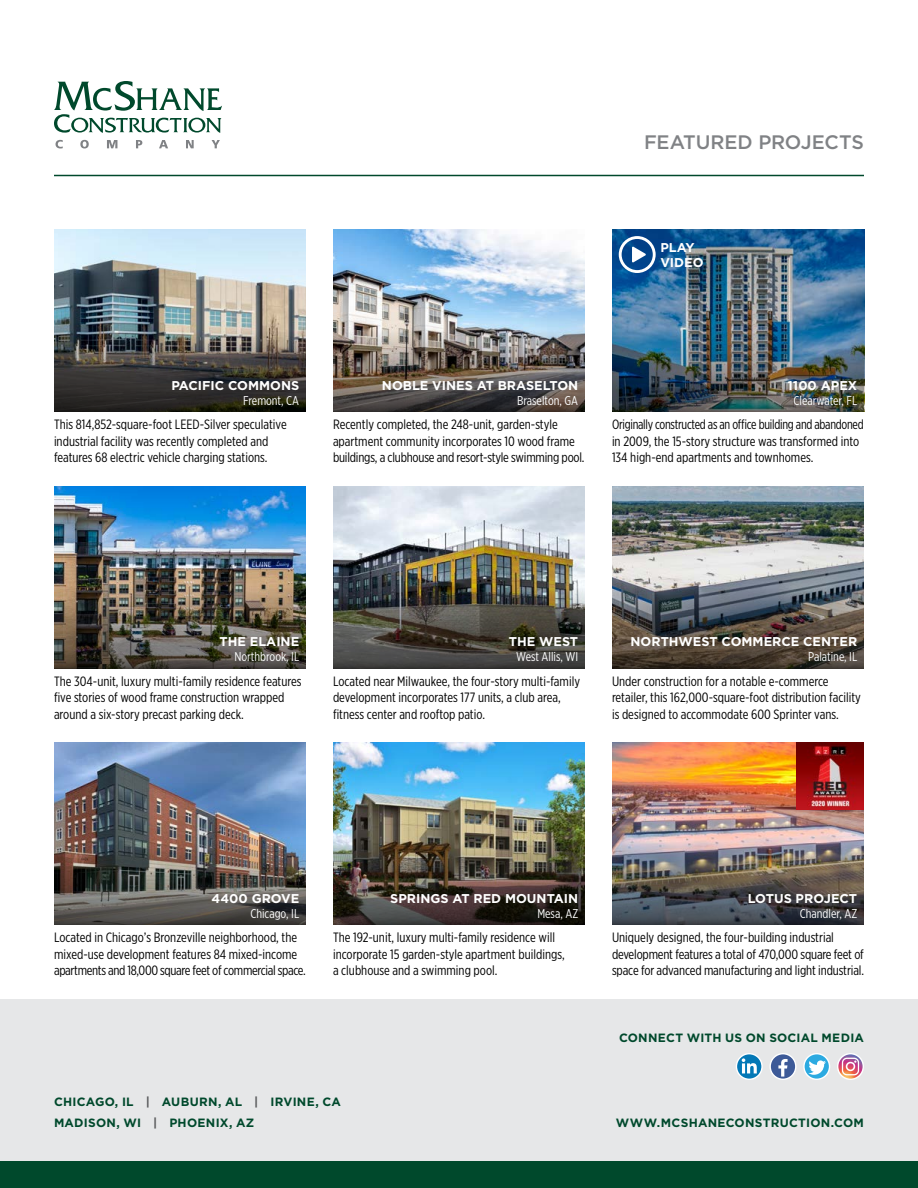
<style>
.page{position:relative;width:918px;height:1188px;background:#fff}
.page>*{position:absolute;margin:0;border:0;box-sizing:border-box;transform-origin:0 0}
.t1{font:500 19.5px "Gotham";letter-spacing:-.01em;color:#808285}
.t2{font:13.5px/16.5px "Gotham X Narrow";color:#000}
.t3{font:13.5px/16.5px "Gotham X Narrow";color:#000;scale:.95 1}
.t4{font:700 12.75px/15px "Gotham";color:#fff}
.t5{font:12.75px "Gotham X Narrow";color:#fff}
.t6{font:700 12px/21.1px "Gotham";letter-spacing:.02em;color:#00492c}
.s1{color:#58595b}
</style>
<div class="page">
<div style="left:0;top:999px;width:918px;height:162px;background:#e6e7e8"></div>
<img style="left:54px;top:742px;width:252px;height:102px">
<img style="left:333px;top:230px;width:252px;height:101px">
<img style="left:333px;top:486px;width:252px;height:101px">
<img style="left:333px;top:742px;width:252px;height:102px">
<img style="left:612px;top:486px;width:252px;height:101px">
<img style="left:54px;top:486px;width:252px;height:101px">
<img style="left:612px;top:742px;width:252px;height:102px">
<img style="left:54px;top:230px;width:252px;height:101px">
<img style="left:333px;top:331px;width:252px;height:81px">
<img style="left:54px;top:331px;width:252px;height:81px">
<img style="left:612px;top:587px;width:252px;height:81px">
<img style="left:333px;top:587px;width:252px;height:81px">
<img style="left:54px;top:587px;width:252px;height:81px">
<img style="left:612px;top:844px;width:252px;height:81px">
<img style="left:333px;top:844px;width:252px;height:81px">
<img style="left:54px;top:844px;width:252px;height:81px">
<div style="left:0;top:1161px;width:918px;height:27px;background:#00492c"></div>
<svg style="left:54px;top:81px;width:168px;height:52px"></svg>
<svg style="left:56px;top:140px;width:7px;height:8px"></svg>
<svg style="left:80px;top:140px;width:9px;height:8px"></svg>
<svg style="left:107px;top:140px;width:10px;height:8px"></svg>
<svg style="left:136px;top:140px;width:6px;height:8px"></svg>
<svg style="left:159px;top:140px;width:9px;height:8px"></svg>
<svg style="left:186px;top:140px;width:8px;height:8px"></svg>
<svg style="left:212px;top:140px;width:8px;height:8px"></svg>
<hr style="left:54px;top:175px;width:810px;height:1px;background:#00492c">
<svg style="left:838px;top:1054px;width:25px;height:25px"></svg>
<div style="left:842px;top:1058px;width:17px;height:17px;border:1px solid #fff;border-radius:4px"></div>
<div style="left:846px;top:1062px;width:9px;height:9px;border:2px solid #fff;border-radius:50%"></div>
<div style="left:837px;top:1053px;width:27px;height:27px;border:1px solid #fff;border-radius:50%"></div>
<svg style="left:770px;top:1054px;width:26px;height:25px"></svg>
<div style="left:770px;top:1053px;width:26px;height:27px;border:1px solid #fff;border-radius:50%"></div>
<svg style="left:778px;top:1059px;width:10px;height:18px"></svg>
<svg style="left:736px;top:1054px;width:26px;height:25px"></svg>
<div style="left:736px;top:1053px;width:27px;height:27px;border:1px solid #fff;border-radius:50%"></div>
<svg style="left:742px;top:1058px;width:15px;height:15px"></svg>
<svg style="left:804px;top:1054px;width:26px;height:25px"></svg>
<div style="left:803px;top:1053px;width:27px;height:27px;border:1px solid #fff;border-radius:50%"></div>
<svg style="left:808px;top:1060px;width:18px;height:15px"></svg>
<img style="left:796px;top:742px;width:68px;height:68px">
<img style="left:612px;top:230px;width:252px;height:101px">
<img style="left:612px;top:331px;width:252px;height:81px">
<svg style="left:619px;top:236px;width:37px;height:37px"></svg>
<h1 class="t1" style="left:644px;top:129px;width:221px">FEATURED PROJECTS</h1>
<p class="t4" style="left:660px;top:240px;width:45px">PLAY<br>VIDEO</p>
<p class="t4" style="left:171px;top:378px;width:129px">PACIFIC COMMONS</p>
<p class="t5" style="left:243px;top:393px;width:58px">Fremont, CA</p>
<p class="t4" style="left:382px;top:378px;width:198px">NOBLE VINES AT BRASELTON</p>
<p class="t5" style="left:517px;top:393px;width:63px">Braselton, GA</p>
<p class="t4" style="left:788px;top:378px;width:71px">1100 APEX</p>
<p class="t5" style="left:794px;top:393px;width:65px">Clearwater, FL</p>
<p class="t2" style="left:54px;top:416px;width:234px">This 814,852-square-foot LEED-Silver speculative industrial facility was recently completed and features 68 electric vehicle charging stations.</p>
<p class="t2" style="left:333px;top:416px;width:253px">Recently completed, the 248-unit, garden-style apartment community incorporates 10 wood frame buildings, a clubhouse and resort-style swimming pool.</p>
<p class="t3" style="left:612px;top:416px;width:267px">Originally constructed as an office building and abandoned in 2009, the 15-story structure was transformed into<br>134 high-end apartments and townhomes.</p>
<p class="t4" style="left:220px;top:634px;width:81px">THE ELAINE</p>
<p class="t5" style="left:234px;top:649px;width:66px">Northbrook, IL</p>
<p class="t4" style="left:509px;top:634px;width:71px">THE WEST</p>
<p class="t5" style="left:516px;top:649px;width:64px">West Allis, WI</p>
<p class="t4" style="left:631px;top:634px;width:228px">NORTHWEST COMMERCE CENTER</p>
<p class="t5" style="left:808px;top:649px;width:51px">Palatine, IL</p>
<p class="t2" style="left:54px;top:673px;width:249px">The 304-unit, luxury multi-family residence features five stories of wood frame construction wrapped around a six-story precast parking deck.</p>
<p class="t2" style="left:333px;top:673px;width:249px">Located near Milwaukee, the four-story multi-family development incorporates 177 units, a club area, fitness center and rooftop patio.</p>
<p class="t2" style="left:612px;top:673px;width:250px">Under construction for a notable e-commerce retailer, this 162,000-square-foot distribution facility is designed to accommodate 600 Sprinter vans.</p>
<p class="t4" style="left:212px;top:891px;width:89px">4400 GROVE</p>
<p class="t5" style="left:250px;top:906px;width:50px">Chicago, IL</p>
<p class="t4" style="left:390px;top:891px;width:189px">SPRINGS AT RED MOUNTAIN</p>
<p class="t5" style="left:537px;top:906px;width:42px">Mesa, AZ</p>
<p class="t4" style="left:748px;top:891px;width:111px">LOTUS PROJECT</p>
<p class="t5" style="left:800px;top:906px;width:59px">Chandler, AZ</p>
<p class="t2" style="left:54px;top:929px;width:253px">Located in Chicago’s Bronzeville neighborhood, the mixed-use development features 84 mixed-income apartments and 18,000 square feet of commercial space.</p>
<p class="t2" style="left:333px;top:929px;width:233px">The 192-unit, luxury multi-family residence will incorporate 15 garden-style apartment buildings, a clubhouse and a swimming pool.</p>
<p class="t2" style="left:612px;top:929px;width:254px">Uniquely designed, the four-building industrial development features a total of 470,000 square feet of space for advanced manufacturing and light industrial.</p>
<p class="t6" style="left:619px;top:1027px;width:246px">CONNECT WITH US ON SOCIAL MEDIA</p>
<p class="t6" style="left:54px;top:1091px;width:289px">CHICAGO, IL <span class="s1">|</span> AUBURN, AL <span class="s1">|</span> IRVINE, CA<br>MADISON, WI <span class="s1">|</span> PHOENIX, AZ</p>
<p class="t6" style="left:616px;top:1112px;width:250px">WWW.MCSHANECONSTRUCTION.COM</p>
</div>
